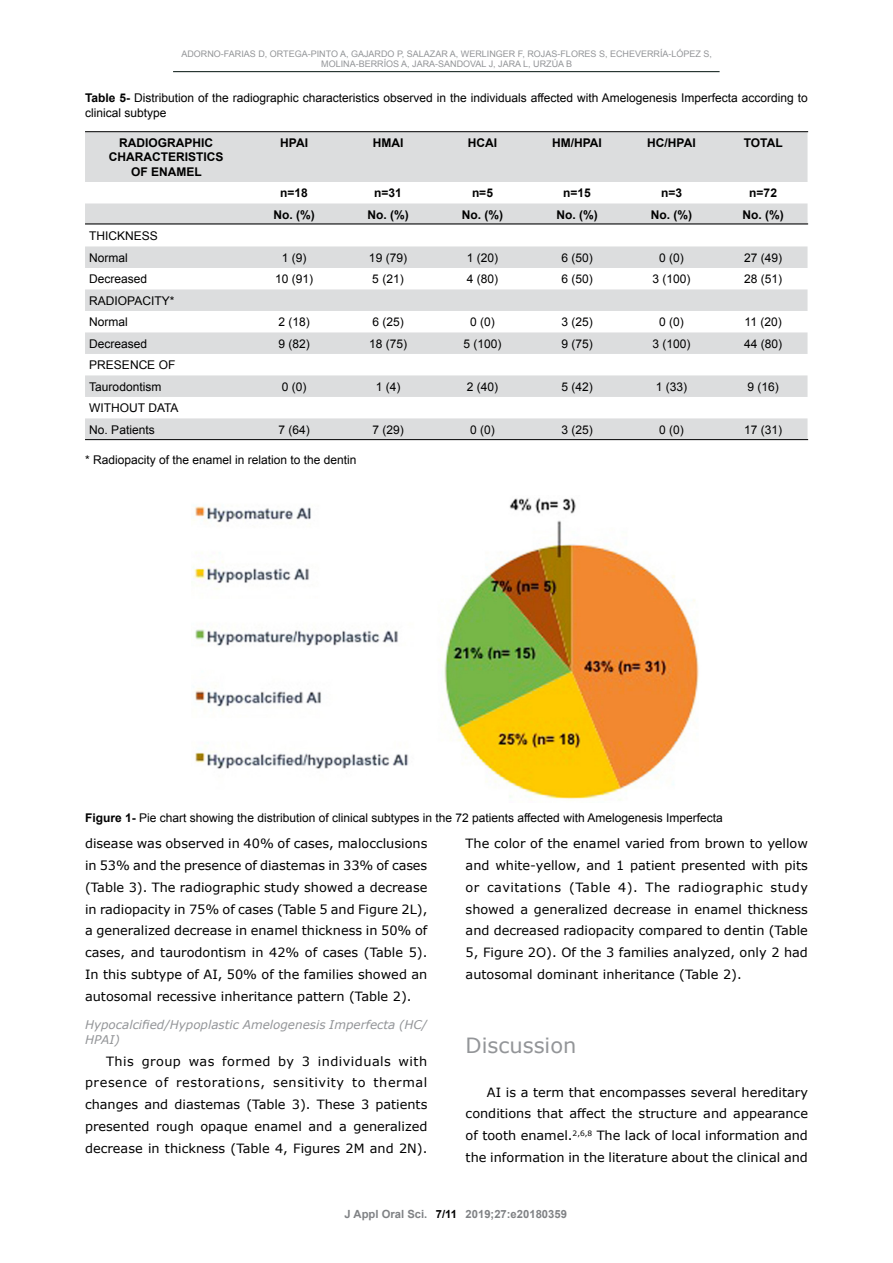
<style>
.page{position:relative;width:893px;height:1263px;background:#fff}
.page>*{position:absolute;margin:0;border:0;box-sizing:border-box;transform-origin:0 0}
.t1{font:21px "Verdana";color:#939598}
.t2{font:12.75px/21.8px "Verdana";color:#000;text-align:justify}
.t3{font:12px/21.5px "Arial";color:#000}
.t4{font:700 12px/14.4px "Arial";color:#000;text-align:center}
.t5{font:italic 12px/14.4px "Verdana";color:#939598}
.t6{font:700 11.25px "Arial";color:#808285}
.t7{font:9px/10.8px "Arial";color:#939598;text-align:center}
.s1{font-weight:700}
.s2{color:#000}
</style>
<div class="page">
<hr style="left:173px;top:71px;width:547px;height:1px;background:#00110d">
<svg style="left:85px;top:132px;width:722px;height:307px;fill:#dcddde"></svg>
<hr style="left:85px;top:131px;width:723px;height:1px;background:#000">
<hr style="left:85px;top:224px;width:723px;height:1px;background:#000">
<hr style="left:85px;top:439px;width:723px;height:1px;background:#000">
<img style="left:193px;top:498px;width:506px;height:303px">
<p class="t7" style="left:181px;top:48px;width:532px">ADORNO-FARIAS D, ORTEGA-PINTO A, GAJARDO P, SALAZAR A, WERLINGER F, ROJAS-FLORES S, ECHEVERRÍA-LÓPEZ S,<br>MOLINA-BERRÍOS A, JARA-SANDOVAL J, JARA L, URZÚA B</p>
<p class="t3" style="left:85px;top:91px;width:724px;line-height:14.4px"><span class="s1">Table 5-</span> Distribution of the radiographic characteristics observed in the individuals affected with Amelogenesis Imperfecta according to clinical subtype</p>
<p class="t4" style="left:109px;top:136px;width:116px">RADIOGRAPHIC<br>CHARACTERISTICS<br>OF ENAMEL</p>
<p class="t4" style="left:280px;top:136px;width:29px">HPAI</p>
<p class="t4" style="left:373px;top:136px;width:32px">HMAI</p>
<p class="t4" style="left:468px;top:136px;width:31px">HCAI</p>
<p class="t4" style="left:552px;top:136px;width:51px">HM/HPAI</p>
<p class="t4" style="left:647px;top:136px;width:50px">HC/HPAI</p>
<p class="t4" style="left:744px;top:136px;width:40px">TOTAL</p>
<p class="t4" style="left:280px;top:186px;width:29px">n=18</p>
<p class="t4" style="left:374px;top:186px;width:29px">n=31</p>
<p class="t4" style="left:472px;top:186px;width:23px">n=5</p>
<p class="t4" style="left:563px;top:186px;width:29px">n=15</p>
<p class="t4" style="left:661px;top:186px;width:23px">n=3</p>
<p class="t4" style="left:749px;top:186px;width:29px">n=72</p>
<p class="t4" style="left:273px;top:208px;width:43px">No. (%)</p>
<p class="t4" style="left:367px;top:208px;width:43px">No. (%)</p>
<p class="t4" style="left:462px;top:208px;width:43px">No. (%)</p>
<p class="t4" style="left:556px;top:208px;width:43px">No. (%)</p>
<p class="t4" style="left:651px;top:208px;width:43px">No. (%)</p>
<p class="t4" style="left:742px;top:208px;width:43px">No. (%)</p>
<p class="t3" style="left:89px;top:225px;width:70px">THICKNESS<br>Normal</p>
<p class="t3" style="left:282px;top:247px;width:26px">1 (9)</p>
<p class="t3" style="left:369px;top:247px;width:40px">19 (79)</p>
<p class="t3" style="left:467px;top:247px;width:33px">1 (20)</p>
<p class="t3" style="left:561px;top:247px;width:33px">6 (50)</p>
<p class="t3" style="left:659px;top:247px;width:26px">0 (0)</p>
<p class="t3" style="left:744px;top:247px;width:40px">27 (49)</p>
<p class="t3" style="left:89px;top:268px;width:60px">Decreased</p>
<p class="t3" style="left:275px;top:268px;width:40px">10 (91)</p>
<p class="t3" style="left:372px;top:268px;width:33px">5 (21)</p>
<p class="t3" style="left:467px;top:268px;width:33px">4 (80)</p>
<p class="t3" style="left:561px;top:268px;width:33px">6 (50)</p>
<p class="t3" style="left:652px;top:268px;width:40px">3 (100)</p>
<p class="t3" style="left:744px;top:268px;width:40px">28 (51)</p>
<p class="t3" style="left:89px;top:290px;width:87px">RADIOPACITY*<br>Normal</p>
<p class="t3" style="left:278px;top:311px;width:33px">2 (18)</p>
<p class="t3" style="left:372px;top:311px;width:33px">6 (25)</p>
<p class="t3" style="left:470px;top:311px;width:26px">0 (0)</p>
<p class="t3" style="left:561px;top:311px;width:33px">3 (25)</p>
<p class="t3" style="left:659px;top:311px;width:26px">0 (0)</p>
<p class="t3" style="left:745px;top:311px;width:39px">11 (20)</p>
<p class="t3" style="left:89px;top:333px;width:60px">Decreased</p>
<p class="t3" style="left:278px;top:333px;width:33px">9 (82)</p>
<p class="t3" style="left:369px;top:333px;width:40px">18 (75)</p>
<p class="t3" style="left:463px;top:333px;width:40px">5 (100)</p>
<p class="t3" style="left:561px;top:333px;width:33px">9 (75)</p>
<p class="t3" style="left:652px;top:333px;width:40px">3 (100)</p>
<p class="t3" style="left:744px;top:333px;width:40px">44 (80)</p>
<p class="t3" style="left:89px;top:354px;width:88px">PRESENCE OF<br>Taurodontism</p>
<p class="t3" style="left:282px;top:376px;width:26px">0 (0)</p>
<p class="t3" style="left:376px;top:376px;width:26px">1 (4)</p>
<p class="t3" style="left:467px;top:376px;width:33px">2 (40)</p>
<p class="t3" style="left:561px;top:376px;width:33px">5 (42)</p>
<p class="t3" style="left:656px;top:376px;width:33px">1 (33)</p>
<p class="t3" style="left:747px;top:376px;width:33px">9 (16)</p>
<p class="t3" style="left:89px;top:397px;width:91px">WITHOUT DATA<br>No. Patients</p>
<p class="t3" style="left:278px;top:419px;width:33px">7 (64)</p>
<p class="t3" style="left:372px;top:419px;width:33px">7 (29)</p>
<p class="t3" style="left:470px;top:419px;width:26px">0 (0)</p>
<p class="t3" style="left:561px;top:419px;width:33px">3 (25)</p>
<p class="t3" style="left:659px;top:419px;width:26px">0 (0)</p>
<p class="t3" style="left:744px;top:419px;width:40px">17 (31)</p>
<p class="t3" style="left:85px;top:449px;width:273px">* Radiopacity of the enamel in relation to the dentin</p>
<p class="t3" style="left:85px;top:807px;width:639px"><span class="s1">Figure 1-</span> Pie chart showing the distribution of clinical subtypes in the 72 patients affected with Amelogenesis Imperfecta</p>
<p class="t2" style="left:85px;top:833px;width:344px">disease was observed in 40% of cases, malocclusions in 53% and the presence of diastemas in 33% of cases (Table 3). The radiographic study showed a decrease in radiopacity in 75% of cases (Table 5 and Figure 2L), a generalized decrease in enamel thickness in 50% of cases, and taurodontism in 42% of cases (Table 5).<br>In this subtype of AI, 50% of the families showed an autosomal recessive inheritance pattern (Table 2).</p>
<p class="t5" style="left:85px;top:1018px;width:344px">Hypocalcified/Hypoplastic Amelogenesis Imperfecta (HC/<br>HPAI)</p>
<p class="t2" style="left:85px;top:1050px;width:344px;text-indent:21px">This group was formed by 3 individuals with presence of restorations, sensitivity to thermal changes and diastemas (Table 3). These 3 patients presented rough opaque enamel and a generalized decrease in thickness (Table 4, Figures 2M and 2N).</p>
<p class="t2" style="left:466px;top:833px;width:344px">The color of the enamel varied from brown to yellow and white-yellow, and 1 patient presented with pits or cavitations (Table 4). The radiographic study showed a generalized decrease in enamel thickness and decreased radiopacity compared to dentin (Table 5, Figure 2O). Of the 3 families analyzed, only 2 had autosomal dominant inheritance (Table 2).</p>
<h1 class="t1" style="left:466px;top:1031px;width:112px">Discussion</h1>
<p class="t2" style="left:466px;top:1081px;width:344px;text-indent:21px">AI is a term that encompasses several hereditary conditions that affect the structure and appearance of tooth enamel.<sup>2,6,8</sup> The lack of local information and the information in the literature about the clinical and</p>
<p class="t6" style="left:345px;top:1206px;width:224px">J Appl Oral Sci. <span class="s2">7/11</span> 2019;27:e20180359</p>
</div>
